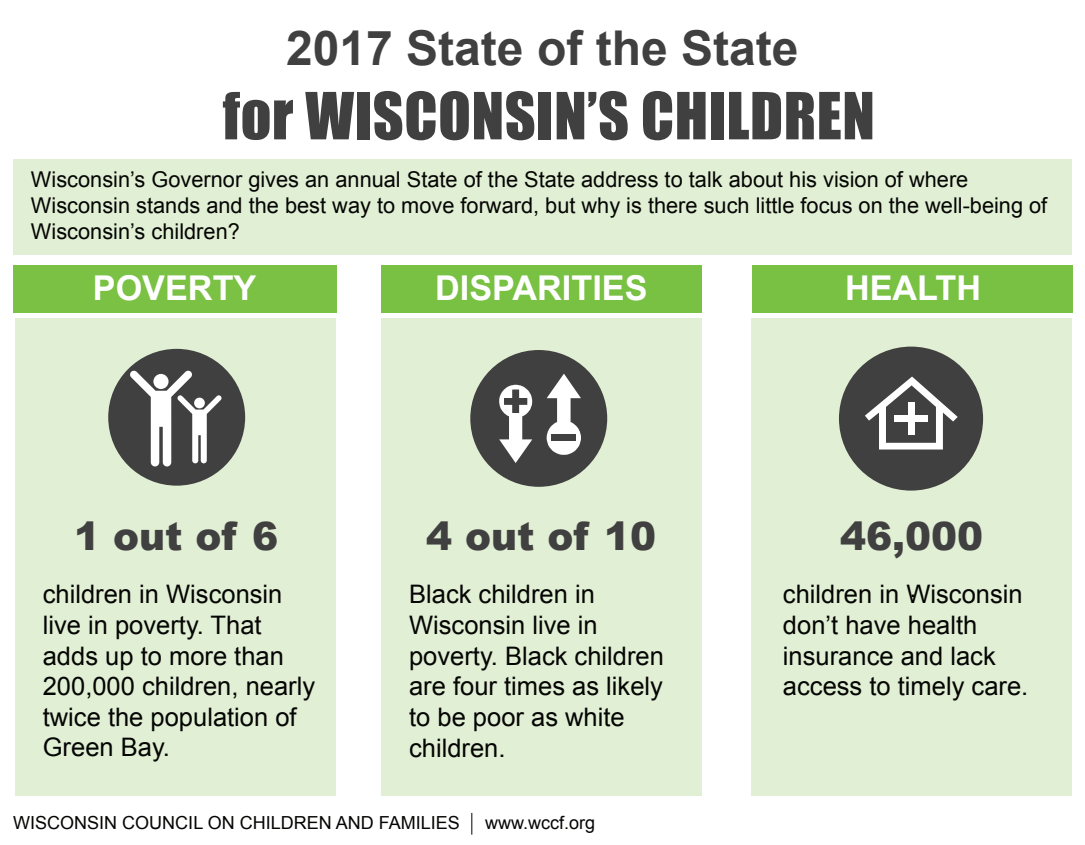
<style>
.page{position:relative;width:1085px;height:845px;background:#fff}
.page>*{position:absolute;margin:0;border:0;box-sizing:border-box;transform-origin:0 0}
.t1{font:60px "Impact";letter-spacing:.01em;color:#414041}
.t2{font:700 48px "Arial";color:#414041}
.t3{font:900 39px "Arial";color:#414041}
.t4{font:700 34.2px "Arial";color:#fff}
.t5{font:25.65px "Arial";color:#050504}
.t6{font:25.5px/30.6px "Arial";color:#050504}
.t7{font:21.75px/26.1px "Arial";color:#050504}
.t8{font:18px "Arial";color:#050504}
.s1{font-size:25.65px}
</style>
<div class="page">
<div style="left:380px;top:266px;width:321px;height:47px;background:#79c142"></div>
<div style="left:380px;top:319px;width:321px;height:477px;background:#e1efd4"></div>
<div style="left:751px;top:266px;width:321px;height:47px;background:#79c142"></div>
<div style="left:13px;top:159px;width:1058px;height:96px;background:#e1efd4"></div>
<div style="left:13px;top:266px;width:324px;height:47px;background:#7ac144"></div>
<div style="left:750px;top:319px;width:321px;height:477px;background:#e1efd4"></div>
<div style="left:15px;top:319px;width:320px;height:477px;background:#e1efd4"></div>
<div style="left:470px;top:350px;width:137px;height:137px;background:#414041;border-radius:50%"></div>
<svg style="left:499px;top:385px;width:33px;height:78px"></svg>
<svg style="left:546px;top:374px;width:34px;height:81px"></svg>
<div style="left:551px;top:434px;width:24px;height:7px;background:#414041"></div>
<div style="left:108px;top:349px;width:137px;height:137px;background:#414041;border-radius:50%"></div>
<svg style="left:130px;top:370px;width:92px;height:96px"></svg>
<svg style="left:471px;top:813px;width:1px;height:22px"></svg>
<div style="left:838px;top:347px;width:144px;height:144px;background:#414041;border-radius:50%"></div>
<svg style="left:865px;top:377px;width:92px;height:73px"></svg>
<div style="left:907px;top:402px;width:7px;height:32px;background:#fff"></div>
<div style="left:894px;top:415px;width:34px;height:6px;background:#fff"></div>
<h2 class="t2" style="left:286px;top:16px;width:514px">2017 State of the State</h2>
<h1 class="t1" style="left:223px;top:69px;width:653px">for WISCONSIN’S CHILDREN</h1>
<p class="t7" style="left:31px;top:166px;width:1017px">Wisconsin’s Governor gives an annual State of the State address to talk about his vision of where<br>Wisconsin stands and the best way to move forward, but why is there such little focus on the well-being of<br>Wisconsin’s children?</p>
<h3 class="t4" style="left:93px;top:265px;width:165px">POVERTY</h3>
<h3 class="t4" style="left:435px;top:265px;width:214px">DISPARITIES</h3>
<h3 class="t4" style="left:844px;top:265px;width:138px">HEALTH</h3>
<h3 class="t3" style="left:74px;top:508px;width:205px">1 out of 6</h3>
<h3 class="t3" style="left:426px;top:508px;width:231px">4 out of 10</h3>
<h3 class="t3" style="left:839px;top:508px;width:145px">46,000</h3>
<p class="t6" style="left:43px;top:579px;width:274px">children in Wisconsin live in poverty. That adds up to more than<br>200,000 children, nearly twice the population of<br>Green Bay.</p>
<p class="t6" style="left:409px;top:579px;width:256px">Black children in<br>Wisconsin live in poverty. Black children are four times as likely to be poor as white children<span class="s1">.</span></p>
<p class="t6" style="left:782px;top:579px;width:247px">children in Wisconsin don’t have health insurance and lack access to timely care.</p>
<p class="t5" style="left:909px;top:571px;width:9px">.</p>
<p class="t8" style="left:13px;top:811px;width:448px">WISCONSIN COUNCIL ON CHILDREN AND FAMILIES</p>
<p class="t8" style="left:485px;top:811px;width:112px">www.wccf.org</p>
</div>
